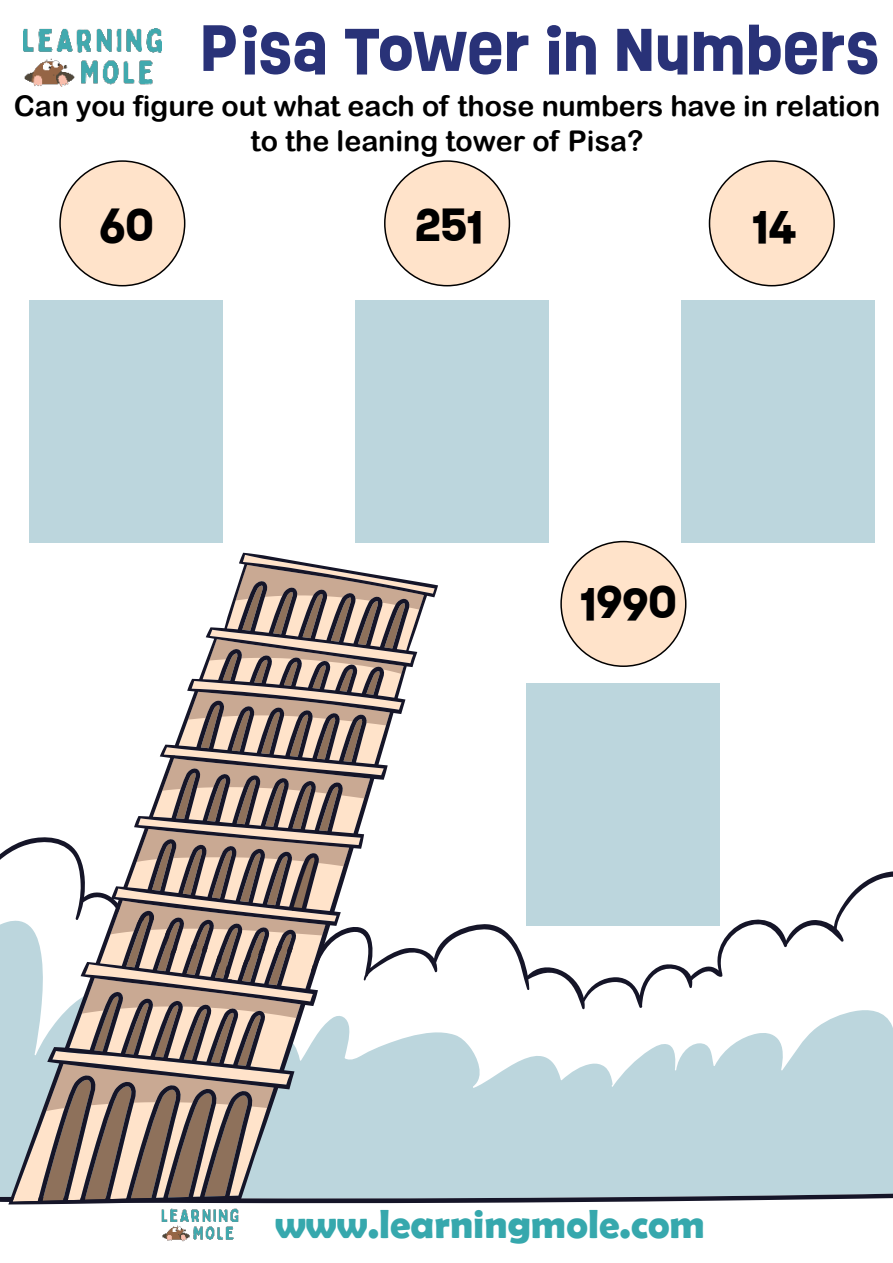
<style>
.page{position:relative;width:893px;height:1263px;background:#fff}
.page>*{position:absolute;margin:0;border:0;box-sizing:border-box;transform-origin:0 0}
.t1{font:700 60.15px "Ruddy";color:#293278}
.t2{font:700 42.75px "Ruddy";color:#000}
.t3{font:700 40.8px "Berlin Sans FB Demi";color:#36a8ad}
.t4{font:28.5px/34.3px "Arial Rounded MT Bold";color:#000;text-align:center}
</style>
<div class="page">
<img style="left:23px;top:28px;width:139px;height:59px">
<img style="left:162px;top:1208px;width:76px;height:34px">
<svg style="left:0;top:835px;width:893px;height:368px"></svg>
<svg style="left:8px;top:553px;width:430px;height:651px"></svg>
<div style="left:60px;top:161px;width:125px;height:125px;background:#ffe3ca;border-radius:50%"></div>
<div style="left:59px;top:160px;width:126px;height:126px;border:2px solid #000;border-radius:50%"></div>
<div style="left:385px;top:161px;width:124px;height:125px;background:#ffe3ca;border-radius:50%"></div>
<div style="left:384px;top:160px;width:126px;height:126px;border:2px solid #000;border-radius:50%"></div>
<div style="left:709px;top:161px;width:125px;height:125px;background:#ffe3ca;border-radius:50%"></div>
<div style="left:709px;top:160px;width:126px;height:126px;border:2px solid #000;border-radius:50%"></div>
<div style="left:30px;top:300px;width:193px;height:243px;background:#bcd6dd"></div>
<div style="left:355px;top:300px;width:194px;height:243px;background:#bcd6dd"></div>
<div style="left:681px;top:300px;width:193px;height:243px;background:#bcd6dd"></div>
<div style="left:561px;top:542px;width:125px;height:124px;background:#ffe3ca;border-radius:50%"></div>
<div style="left:560px;top:541px;width:126px;height:126px;border:2px solid #000;border-radius:50%"></div>
<div style="left:527px;top:683px;width:193px;height:243px;background:#bcd6dd"></div>
<h1 class="t1" style="left:200px;top:6px;width:681px">PISA TOWER IN NUMBERS</h1>
<p class="t4" style="left:14px;top:89px;width:868px">Can you figure out what each of those numbers have in relation to the leaning tower of Pisa?</p>
<h2 class="t2" style="left:99px;top:194px;width:56px">60</h2>
<h2 class="t2" style="left:415px;top:194px;width:69px">251</h2>
<h2 class="t2" style="left:752px;top:194px;width:46px">14</h2>
<h2 class="t2" style="left:580px;top:571px;width:98px">1990</h2>
<h3 class="t3" style="left:275px;top:1200px;width:432px">www.learningmole.com</h3>
</div>
